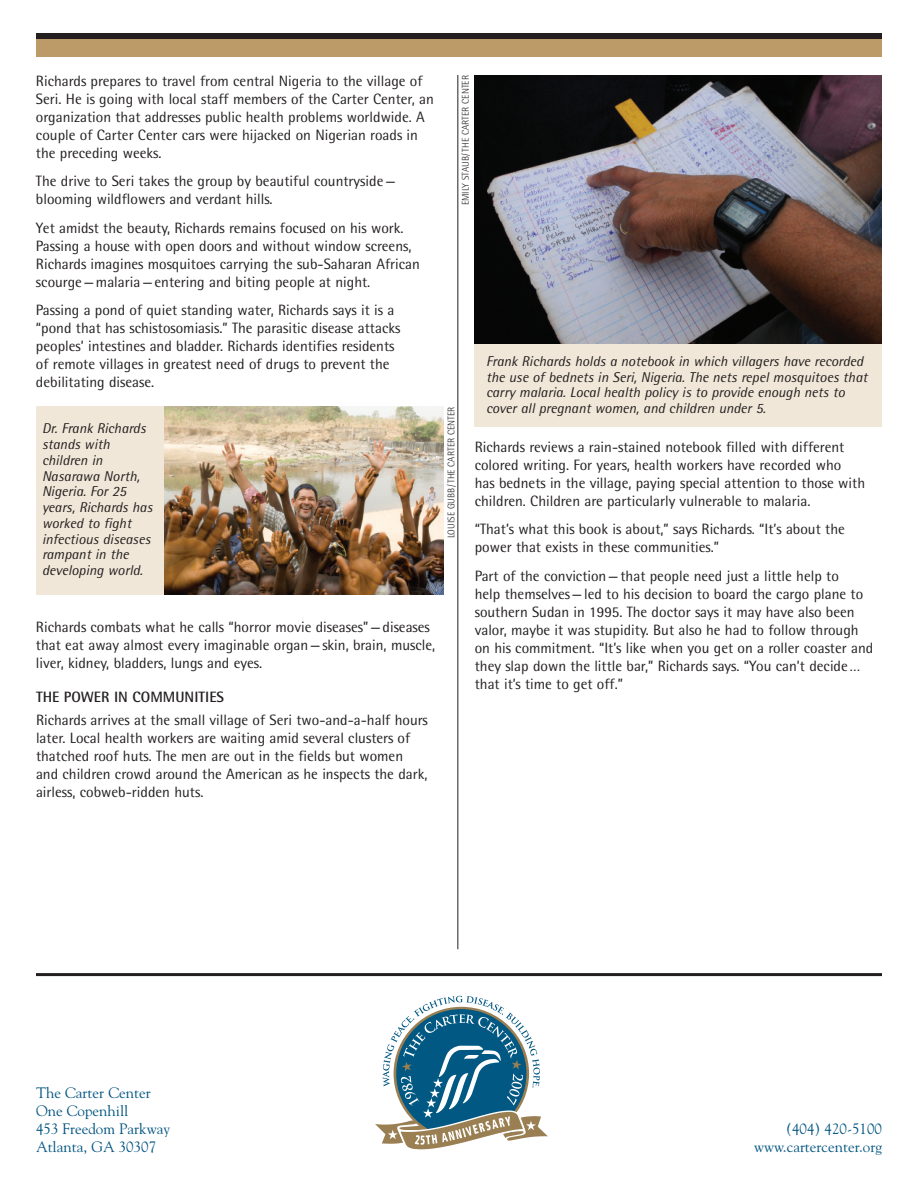
<style>
.page{position:relative;width:918px;height:1188px;background:#fff}
.page>*{position:absolute;margin:0;border:0;box-sizing:border-box;transform-origin:0 0}
.t1{font:15px/18px "Rotis Semi Sans";color:#231f20}
.t2{font:15px/18px "Goudy";color:#005480;text-align:right}
.t3{font:700 15px "Rotis Semi Sans";color:#231f20}
.t4{font:italic 14.25px/15.8px "Rotis Semi Sans";color:#231f20}
.t5{font:300 9.75px "Rotis Semi Sans";color:#231f20}
</style>
<div class="page">
<div style="left:36px;top:36px;width:846px;height:21px;background:#bc9b69"></div>
<div style="left:36px;top:33px;width:846px;height:6px;background:#231f20"></div>
<hr style="left:457px;top:75px;width:1px;height:874px;background:#231f20">
<div style="left:475px;top:75px;width:407px;height:352px;background:#f1e7d8"></div>
<img style="left:475px;top:75px;width:407px;height:269px">
<div style="left:36px;top:406px;width:407px;height:189px;background:#f1e7d8"></div>
<img style="left:164px;top:406px;width:279px;height:189px">
<svg style="left:375px;top:996px;width:173px;height:154px"></svg>
<hr style="left:36px;top:973px;width:846px;height:3px;background:#231f20">
<p class="t1" style="left:36px;top:73px;width:399px">Richards prepares to travel from central Nigeria to the village of Seri. He is going with local staff members of the Carter Center, an organization that addresses public health problems worldwide. A couple of Carter Center cars were hijacked on Nigerian roads in the preceding weeks.</p>
<p class="t1" style="left:36px;top:174px;width:361px">The drive to Seri takes the group by beautiful countryside— blooming wildflowers and verdant hills.</p>
<p class="t1" style="left:36px;top:220px;width:385px">Yet amidst the beauty, Richards remains focused on his work.<br>Passing a house with open doors and without window screens, Richards imagines mosquitoes carrying the sub-Saharan African scourge—malaria—entering and biting people at night.</p>
<p class="t1" style="left:36px;top:303px;width:366px">Passing a pond of quiet standing water, Richards says it is a “pond that has schistosomiasis.” The parasitic disease attacks peoples’ intestines and bladder. Richards identifies residents of remote villages in greatest need of drugs to prevent the debilitating disease.</p>
<p class="t4" style="left:42px;top:422px;width:112px">Dr. Frank Richards stands with children in<br>Nasarawa North,<br>Nigeria. For 25 years, Richards has worked to fight infectious diseases rampant in the developing world.</p>
<p class="t1" style="left:36px;top:619px;width:401px">Richards combats what he calls “horror movie diseases”—diseases that eat away almost every imaginable organ—skin, brain, muscle, liver, kidney, bladders, lungs and eyes.</p>
<p class="t3" style="left:36px;top:692px;width:190px">THE POWER IN COMMUNITIES</p>
<p class="t1" style="left:36px;top:712px;width:393px">Richards arrives at the small village of Seri two-and-a-half hours later. Local health workers are waiting amid several clusters of thatched roof huts. The men are out in the fields but women and children crowd around the American as he inspects the dark, airless, cobweb-ridden huts.</p>
<p class="t5" style="left:462px;top:205px;width:132px;rotate:-90deg">EMILY STAUB/ THE CARTER CENTER</p>
<p class="t5" style="left:448px;top:538px;width:133px;rotate:-90deg">LOUISE GUBB/THE CARTER CENTER</p>
<p class="t4" style="left:486px;top:355px;width:383px">Frank Richards holds a notebook in which villagers have recorded the use of bednets in Seri, Nigeria. The nets repel mosquitoes that carry malaria. Local health policy is to provide enough nets to cover all pregnant women, and children under 5.</p>
<p class="t1" style="left:475px;top:439px;width:392px">Richards reviews a rain-stained notebook filled with different colored writing. For years, health workers have recorded who<br>has bednets in the village, paying special attention to those with children. Children are particularly vulnerable to malaria.</p>
<p class="t1" style="left:475px;top:522px;width:372px">“That’s what this book is about,” says Richards. “It’s about the power that exists in these communities.”</p>
<p class="t1" style="left:475px;top:568px;width:400px">Part of the conviction—that people need just a little help to<br>help themselves—led to his decision to board the cargo plane to southern Sudan in 1995. The doctor says it may have also been valor, maybe it was stupidity. But also he had to follow through on his commitment. “It’s like when you get on a roller coaster and they slap down the little bar,” Richards says. “You can’t decide… that it’s time to get off.”</p>
<p class="t2" style="left:36px;top:1084px;width:136px;text-align:left">The Carter Center<br>One Copenhill<br>453 Freedom Parkway<br>Atlanta, GA 30307</p>
<p class="t2" style="left:754px;top:1120px;width:129px">(404) 420-5100 www.cartercenter.org</p>
</div>
